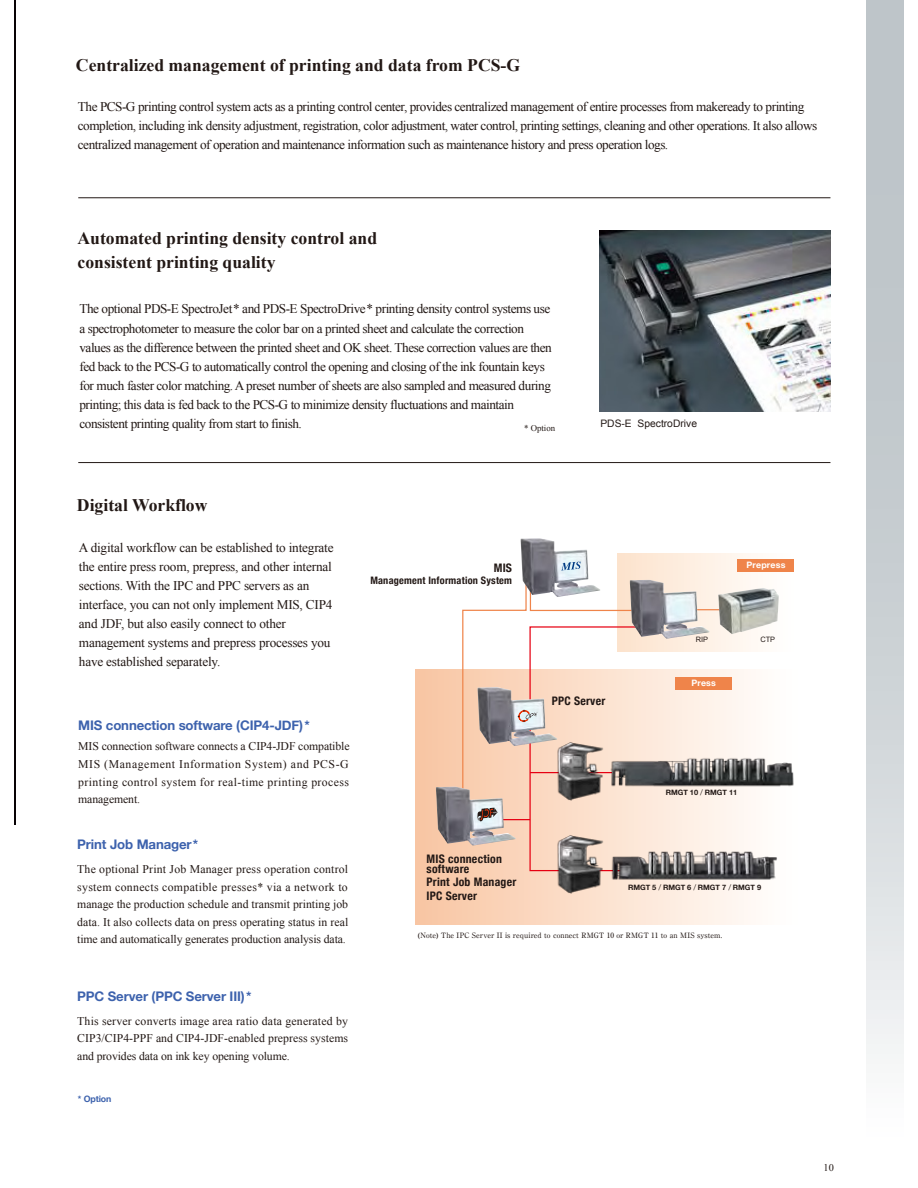
<style>
.page{position:relative;width:918px;height:1188px;background:#fff}
.page>*{position:absolute;margin:0;border:0;box-sizing:border-box;transform-origin:0 0}
.t1{font:700 17.7px/23.5px "Times New Roman";color:#221815}
.t2{font:13.2px/19px "Times New Roman";letter-spacing:-.035em;color:#221815}
.t3{font:13.2px/19px "Times New Roman";letter-spacing:-.015em;color:#221815}
.t4{font:700 13.2px "Helvetica Neue";letter-spacing:-.01em;color:#3d62ad}
.t5{font:11.7px/17.7px "Times New Roman";letter-spacing:-.01em;color:#221815;text-align:justify}
.t6{font:700 condensed 11.7px/10.4px "Helvetica Neue";letter-spacing:.02em;color:#221815}
.t7{font:700 condensed 10.35px "Helvetica Neue";letter-spacing:.02em;color:#221815}
.t8{font:10.35px "Arial";color:#221815}
.t9{font:10.35px "Times New Roman";color:#221815}
.t10{font:700 8.85px "Helvetica Neue";letter-spacing:.02em;color:#fff}
.t11{font:8.85px "Times New Roman";letter-spacing:-.005em;color:#221815}
.t12{font:700 8.85px "Helvetica Neue";letter-spacing:-.01em;color:#3d62ad}
.t13{font:500 7.35px "Ryumin Pro";letter-spacing:.005em;color:#221815}
.t14{font:700 7.35px "Helvetica Neue";color:#221815}
.t15{font:7.35px "Arial";color:#221815}
.s1{font-family:"Koz Go Pr 6 N";font-weight:400}
</style>
<div class="page">
<img style="left:14px;top:0;width:1px;height:825px">
<div style="left:866px;top:0;width:38px;height:1188px;background:linear-gradient(to bottom,#b0b8bd,#f4f5f6)"></div>
<hr style="left:78px;top:462px;width:752px;height:1px;background:#221815">
<hr style="left:78px;top:197px;width:752px;height:1px;background:#221815">
<img style="left:600px;top:231px;width:230px;height:181px">
<svg style="left:618px;top:554px;width:176px;height:97px"></svg>
<div style="left:415px;top:669px;width:384px;height:256px;background:linear-gradient(to right,#f8c5a2,#fff)"></div>
<hr style="left:693px;top:609px;width:34px;height:1px;background:#ef844a">
<img style="left:737px;top:588px;width:26px;height:4px">
<img style="left:548px;top:872px;width:58px;height:22px">
<img style="left:642px;top:580px;width:68px;height:59px">
<img style="left:520px;top:538px;width:69px;height:38px">
<svg style="left:561px;top:562px;width:20px;height:8px"></svg>
<img style="left:436px;top:787px;width:26px;height:59px">
<svg style="left:462px;top:576px;width:180px;height:296px"></svg>
<img style="left:602px;top:744px;width:197px;height:51px">
<img style="left:597px;top:840px;width:186px;height:48px">
<div style="left:737px;top:559px;width:56px;height:13px;background:#ef844a"></div>
<div style="left:675px;top:677px;width:56px;height:13px;background:#ef844a"></div>
<p class="t1" style="left:76px;top:53px;width:446px">Centralized management of printing and data from PCS-G</p>
<p class="t2" style="left:78px;top:96px;width:741px">The PCS-G printing control system acts as a printing control center, provides centralized management of entire processes from makeready to printing completion, including ink density adjustment, registration, color adjustment, water control, printing settings, cleaning and other operations. It also allows centralized management of operation and maintenance information such as maintenance history and press operation logs.</p>
<p class="t1" style="left:78px;top:226px;width:301px">Automated printing density control and consistent printing quality</p>
<p class="t2" style="left:79px;top:299px;width:474px">The optional PDS-E SpectroJet* and PDS-E SpectroDrive* printing density control systems use a spectrophotometer to measure the color bar on a printed sheet and calculate the correction values as the difference between the printed sheet and OK sheet. These correction values are then fed back to the PCS-G to automatically control the opening and closing of the ink fountain keys for much faster color matching. A preset number of sheets are also sampled and measured during printing; this data is fed back to the PCS-G to minimize density fluctuations and maintain consistent printing quality from start to finish.</p>
<p class="t11" style="left:524px;top:422px;width:32px">* Option</p>
<p class="t1" style="left:77px;top:493px;width:132px">Digital Workflow</p>
<p class="t3" style="left:79px;top:537px;width:256px">A digital workflow can be established to integrate the entire press room, prepress, and other internal sections. With the IPC and PPC servers as an interface, you can not only implement MIS, CIP4 and JDF, but also easily connect to other management systems and prepress processes you have established separately.</p>
<p class="t6" style="left:494px;top:562px;width:20px">MIS</p>
<p class="t7" style="left:370px;top:572px;width:143px">Management Information System</p>
<p class="t8" style="left:600px;top:417px;width:98px">PDS-E SpectroDrive</p>
<p class="t10" style="left:746px;top:558px;width:40px">Prepress</p>
<p class="t15" style="left:696px;top:635px;width:14px">RIP</p>
<p class="t15" style="left:760px;top:634px;width:16px">CTP</p>
<p class="t10" style="left:691px;top:676px;width:26px">Press</p>
<p class="t4" style="left:78px;top:715px;width:233px">MIS connection software (CIP4-JDF)*</p>
<p class="t5" style="left:78px;top:737px;width:273px">MIS connection software connects a CIP4-JDF compatible MIS (Management Information System) and PCS-G printing control system for real-time printing process management.</p>
<p class="t4" style="left:77px;top:834px;width:123px">Print Job Manager*</p>
<p class="t5" style="left:77px;top:860px;width:273px">The optional Print Job Manager press operation control system connects compatible presses* via a network to manage the production schedule and transmit printing job data. It also collects data on press operating status in real time and automatically generates production analysis data.</p>
<p class="t4" style="left:77px;top:986px;width:176px">PPC Server (PPC Server III)*</p>
<p class="t5" style="left:77px;top:1012px;width:272px">This server converts image area ratio data generated by CIP3/CIP4-PPF and CIP4-JDF-enabled prepress systems and provides data on ink key opening volume.</p>
<p class="t12" style="left:78px;top:1092px;width:35px">* Option</p>
<p class="t6" style="left:427px;top:853px;width:77px">MIS connection software</p>
<p class="t6" style="left:427px;top:875px;width:91px;line-height:13.2px">Print Job Manager<br>IPC Server</p>
<p class="t6" style="left:552px;top:695px;width:55px">PPC Server</p>
<p class="t14" style="left:666px;top:787px;width:73px">RMGT 10 <span class="s1">/</span> RMGT 11</p>
<p class="t14" style="left:628px;top:882px;width:135px">RMGT 5 <span class="s1">/</span> RMGT 6 <span class="s1">/</span> RMGT 7 <span class="s1">/</span> RMGT 9</p>
<p class="t13" style="left:418px;top:930px;width:306px">(Note) The IPC Server II is required to connect RMGT 10 or RMGT 11 to an MIS system.</p>
<p class="t9" style="left:824px;top:1161px;width:12px">10</p>
</div>
